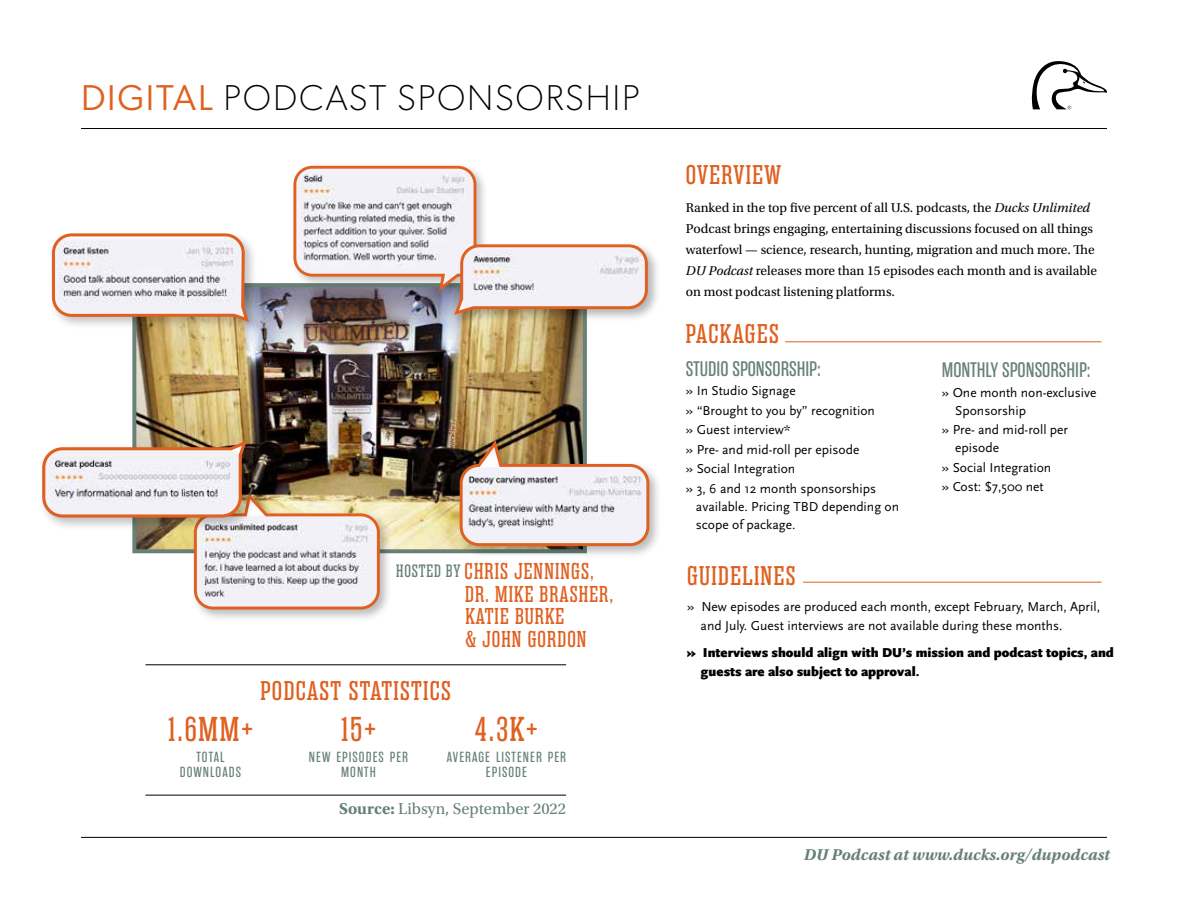
<style>
.page{position:relative;width:1188px;height:918px;background:#fff}
.page>*{position:absolute;margin:0;border:0;box-sizing:border-box;transform-origin:0 0}
.t1{font:100 36px "Gibson";letter-spacing:.05em;color:#000}
.t2{font:34.5px "Rama Slab E";letter-spacing:.05em;color:#df6020}
.t3{font:27px "Rama Slab E";letter-spacing:.05em;color:#df6020}
.t4{font:22.95px/22.5px "Rama Slab E";letter-spacing:.05em;color:#df6020;scale:.96 1}
.t5{font:21px "Rama Gothic E";color:#678177}
.t6{font:italic 700 16.5px "Utopia Std";color:#678177}
.t7{font:16.5px "Utopia Std";color:#678177}
.t8{font:14.7px/15px "Rama Gothic E";letter-spacing:.07em;color:#678177;text-align:center}
.t9{font:13.5px/19.5px "Scala Sans OT";color:#000}
.t10{font:13.5px/21px "Utopia Std";color:#000}
.t11{font:900 13.5px/19.5px "Scala Sans OT";color:#000}
.s1{font-weight:400;color:#df6020}
.s2{font-style:italic}
.s3{font-size:17.85px;color:#678177}
.s4{font-weight:700}
</style>
<div class="page">
<hr style="left:81px;top:128px;width:1026px;height:1px;background:#000">
<hr style="left:81px;top:837px;width:1026px;height:1px;background:#000">
<svg style="left:1032px;top:61px;width:75px;height:48px"></svg>
<hr style="left:785px;top:341px;width:317px;height:1px;background:#df6020">
<img style="left:137px;top:288px;width:445px;height:260px">
<div style="left:48px;top:230px;width:213px;height:104px;background:#000;opacity:.23"></div>
<svg style="left:50px;top:232px;width:201px;height:92px"></svg>
<div style="left:290px;top:163px;width:198px;height:139px;background:#000;opacity:.24"></div>
<img style="left:295px;top:167px;width:180px;height:121px">
<div style="left:293px;top:166px;width:183px;height:111px;border:3px solid #df6020;border-radius:17px"></div>
<div style="left:452px;top:241px;width:209px;height:86px;background:#000;opacity:.29"></div>
<svg style="left:452px;top:243px;width:197px;height:74px"></svg>
<div style="left:191px;top:491px;width:202px;height:131px;background:#000;opacity:.27"></div>
<div style="left:456px;top:438px;width:207px;height:121px;background:#000;opacity:.27"></div>
<img style="left:461px;top:444px;width:187px;height:101px">
<div style="left:460px;top:464px;width:189px;height:82px;border:3px solid #df6020;border-radius:18px"></div>
<img style="left:42px;top:437px;width:339px;height:174px">
<hr style="left:145px;top:664px;width:421px;height:1px;background:#000">
<hr style="left:145px;top:795px;width:421px;height:1px;background:#000">
<hr style="left:803px;top:582px;width:299px;height:1px;background:#df6020">
<h1 class="t1" style="left:81px;top:76px;width:561px"><span class="s1">DIGITAL</span> PODCAST SPONSORSHIP</h1>
<h3 class="t3" style="left:686px;top:160px;width:97px">OVERVIEW</h3>
<p class="t10" style="left:686px;top:197px;width:413px">Ranked in the top five percent of all U.S. podcasts, the <span class="s2">Ducks Unlimited </span>Podcast brings engaging, entertaining discussions focused on all things waterfowl — science, research, hunting, migration and much more. The <span class="s2">DU Podcast</span> releases more than 15 episodes each month and is available on most podcast listening platforms.</p>
<h3 class="t3" style="left:686px;top:319px;width:95px">PACKAGES</h3>
<h3 class="t5" style="left:686px;top:357px;width:137px">STUDIO SPONSORSHIP:</h3>
<p class="t9" style="left:686px;top:381px;width:192px">» In Studio Signage<br>» “Brought to you by” recognition » Guest interview*<br>» Pre- and mid-roll per episode<br>» Social Integration<br>» 3, 6 and 12 month sponsorships</p>
<p class="t9" style="left:696px;top:498px;width:205px;line-height:18px">available. Pricing TBD depending on scope of package.</p>
<h3 class="t5" style="left:942px;top:359px;width:150px">MONTHLY SPONSORSHIP:</h3>
<p class="t9" style="left:955px;top:384px;width:143px;line-height:18px;text-indent:-14px">» One month non-exclusive<br>Sponsorship</p>
<p class="t9" style="left:955px;top:421px;width:114px;line-height:18px;text-indent:-14px">» Pre- and mid-roll per episode</p>
<p class="t9" style="left:942px;top:458px;width:111px">» Social Integration » Cost: $7,500 net</p>
<h2 class="t2" style="left:168px;top:711px;width:87px">1.6MM+</h2>
<p class="t8" style="left:180px;top:750px;width:63px">TOTAL<br>DOWNLOADS</p>
<h3 class="t4" style="left:465px;top:561px;width:156px;text-indent:-69px"><span class="s3">HOSTED BY</span> CHRIS JENNINGS,<br>DR. MIKE BRASHER,<br>KATIE BURKE<br>&amp; JOHN GORDON</h3>
<h3 class="t3" style="left:687px;top:561px;width:110px">GUIDELINES</h3>
<p class="t9" style="left:701px;top:597px;width:401px;text-indent:-14px">» New episodes are produced each month, except February, March, April, and July. Guest interviews are not available during these months.</p>
<p class="t11" style="left:701px;top:643px;width:415px;text-indent:-14px">» Interviews should align with DU’s mission and podcast topics, and guests are also subject to approval.</p>
<h3 class="t3" style="left:260px;top:676px;width:192px">PODCAST STATISTICS</h3>
<h2 class="t2" style="left:341px;top:711px;width:37px">15+</h2>
<p class="t8" style="left:309px;top:750px;width:101px">NEW EPISODES PER<br>MONTH</p>
<h2 class="t2" style="left:475px;top:711px;width:65px">4.3K+</h2>
<p class="t8" style="left:447px;top:750px;width:121px">AVERAGE LISTENER PER<br>EPISODE</p>
<p class="t7" style="left:339px;top:800px;width:229px"><span class="s4">Source:</span> Libsyn, September 2022</p>
<p class="t6" style="left:804px;top:845px;width:308px">DU Podcast at www.ducks.org/dupodcast</p>
</div>
